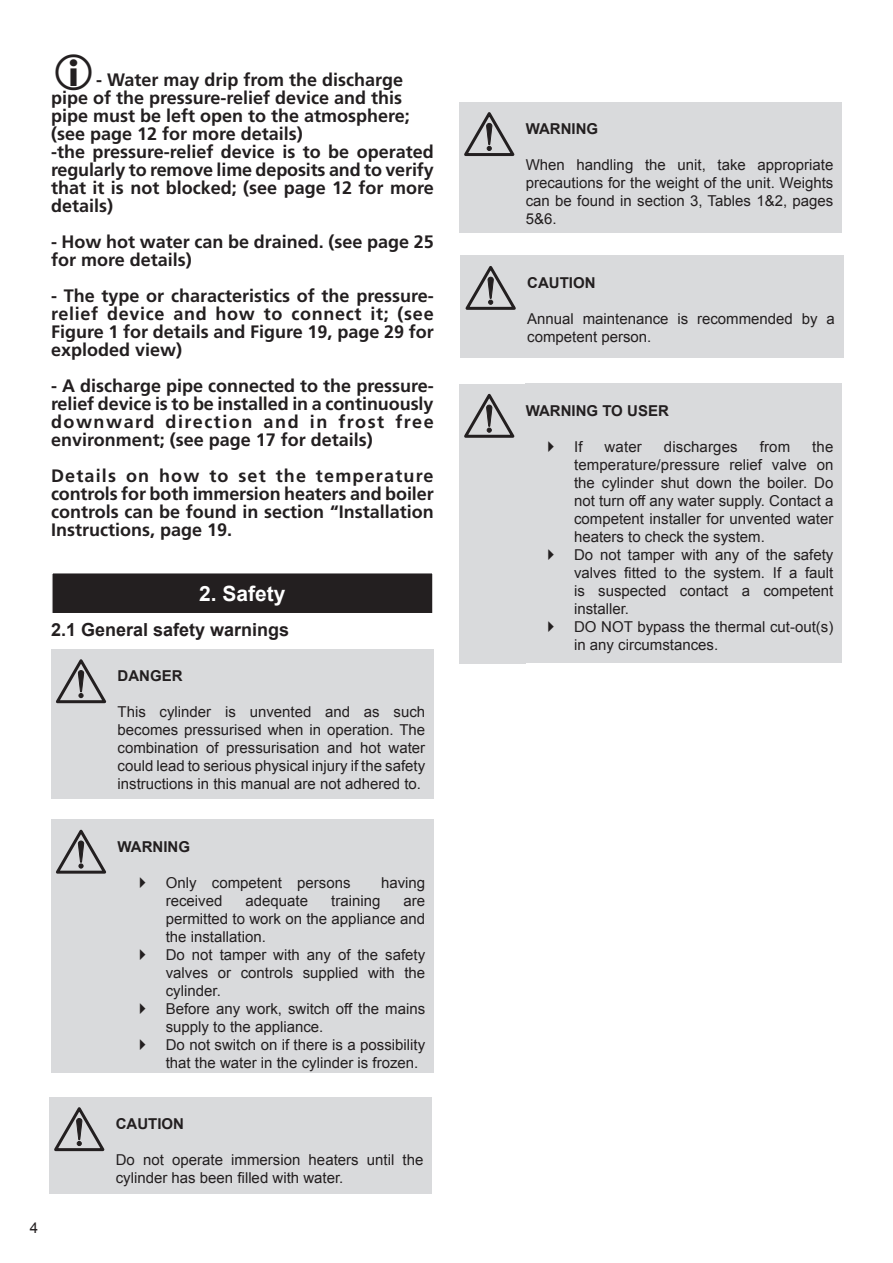
<style>
.page{position:relative;width:893px;height:1263px;background:#fff}
.page>*{position:absolute;margin:0;border:0;box-sizing:border-box;transform-origin:0 0}
.Heading{font:700 21px "Arial";color:#fff}
.Body_text{font:700 18px/18px "Frutiger LT Std";color:#231f20;text-align:justify}
.MF_Body_copy_55Roman{font:700 18px/18px "Frutiger LT Std";color:#231f20}
.Subheading{font:700 18px "Arial";color:#231f20}
.Paragraph_text{font:15px/18px "Arial";color:#231f20;text-align:justify}
.TOC_2{font:700 15px "Arial";color:#231f20}
</style>
<div class="page">
<div style="left:52px;top:573px;width:381px;height:41px;background:#231f20"></div>
<div style="left:51px;top:572px;width:383px;height:42px;border:2px solid #fff"></div>
<div style="left:459px;top:384px;width:67px;height:279px;background:#d9dadc"></div>
<svg style="left:464px;top:393px;width:50px;height:45px"></svg>
<div style="left:526px;top:383px;width:316px;height:280px;background:#d9dadc"></div>
<div style="left:51px;top:820px;width:67px;height:253px;background:#d9dadc"></div>
<svg style="left:56px;top:829px;width:50px;height:45px"></svg>
<div style="left:118px;top:820px;width:316px;height:253px;background:#d9dadc"></div>
<div style="left:51px;top:649px;width:67px;height:149px;background:#d9dadc"></div>
<svg style="left:56px;top:659px;width:50px;height:45px"></svg>
<div style="left:118px;top:649px;width:316px;height:149px;background:#d9dadc"></div>
<div style="left:49px;top:1097px;width:67px;height:96px;background:#d9dadc"></div>
<svg style="left:54px;top:1107px;width:51px;height:45px"></svg>
<div style="left:116px;top:1097px;width:316px;height:96px;background:#d9dadc"></div>
<div style="left:459px;top:102px;width:67px;height:130px;background:#d9dadc"></div>
<svg style="left:464px;top:112px;width:50px;height:44px"></svg>
<div style="left:526px;top:102px;width:316px;height:130px;background:#d9dadc"></div>
<div style="left:461px;top:256px;width:66px;height:102px;background:#d9dadc"></div>
<svg style="left:465px;top:266px;width:51px;height:44px"></svg>
<div style="left:527px;top:256px;width:316px;height:102px;background:#d9dadc"></div>
<p class="MF_Body_copy_55Roman" style="left:51px;top:71px;width:360px;text-indent:45px">- Water may drip from the discharge pipe of the pressure-relief device and this pipe must be left open to the atmosphere; (see page 12 for more details)</p>
<p class="Body_text" style="left:51px;top:143px;width:384px">-the pressure-relief device is to be operated regularly to remove lime deposits and to verify that it is not blocked; (see page 12 for more details)</p>
<p class="Body_text" style="left:51px;top:233px;width:384px">- How hot water can be drained. (see page 25 for more details)</p>
<p class="Body_text" style="left:51px;top:287px;width:384px">- The type or characteristics of the pressure&shy;relief device and how to connect it; (see Figure 1 for details and Figure 19, page 29 for exploded view)</p>
<p class="Body_text" style="left:51px;top:377px;width:384px">- A discharge pipe connected to the pressure&shy;relief device is to be installed in a continuously downward direction and in frost free environment; (see page 17 for details)</p>
<p class="Body_text" style="left:51px;top:467px;width:384px">Details on how to set the temperature controls for both immersion heaters and boiler controls can be found in section “Installation Instructions, page 19.</p>
<p class="Heading" style="left:199px;top:579px;width:88px">2. Safety</p>
<p class="Subheading" style="left:51px;top:618px;width:240px">2.1 General safety warnings</p>
<p class="TOC_2" style="left:118px;top:666px;width:66px">DANGER</p>
<p class="Paragraph_text" style="left:118px;top:703px;width:309px">This cylinder is unvented and as such becomes pressurised when in operation. The combination of pressurisation and hot water could lead to serious physical injury if the safety instructions in this manual are not adhered to.</p>
<p class="Paragraph_text" style="left:30px;top:1219px;width:10px">4</p>
<p class="TOC_2" style="left:118px;top:836px;width:74px">WARNING</p>
<p class="Paragraph_text" style="left:166px;top:874px;width:186px">Only competent persons</p>
<p class="Paragraph_text" style="left:381px;top:874px;width:46px">having</p>
<p class="Paragraph_text" style="left:166px;top:892px;width:58px">received</p>
<p class="Paragraph_text" style="left:246px;top:892px;width:64px">adequate</p>
<p class="Paragraph_text" style="left:331px;top:892px;width:51px">training</p>
<p class="Paragraph_text" style="left:166px;top:892px;width:261px;text-indent:238px">are permitted to work on the appliance and the installation.</p>
<p class="Paragraph_text" style="left:166px;top:946px;width:261px">Do not tamper with any of the safety valves or controls supplied with the cylinder.</p>
<p class="Paragraph_text" style="left:166px;top:1000px;width:261px">Before any work, switch off the mains supply to the appliance.</p>
<p class="Paragraph_text" style="left:166px;top:1036px;width:261px">Do not switch on if there is a possibility that the water in the cylinder is frozen.</p>
<p class="TOC_2" style="left:116px;top:1114px;width:70px">CAUTION</p>
<p class="Paragraph_text" style="left:116px;top:1151px;width:309px">Do not operate immersion heaters until the cylinder has been filled with water.</p>
<p class="TOC_2" style="left:526px;top:119px;width:74px">WARNING</p>
<p class="Paragraph_text" style="left:526px;top:156px;width:309px">When handling the unit, take appropriate precautions for the weight of the unit. Weights can be found in section 3, Tables 1&amp;2, pages 5&amp;6.</p>
<p class="TOC_2" style="left:527px;top:273px;width:70px">CAUTION</p>
<p class="Paragraph_text" style="left:527px;top:310px;width:309px">Annual maintenance is recommended by a competent person.</p>
<p class="TOC_2" style="left:526px;top:400px;width:145px">WARNING TO USER</p>
<p class="Paragraph_text" style="left:574px;top:437px;width:10px">If</p>
<p class="Paragraph_text" style="left:605px;top:437px;width:39px">water</p>
<p class="Paragraph_text" style="left:664px;top:437px;width:75px">discharges</p>
<p class="Paragraph_text" style="left:760px;top:437px;width:32px">from</p>
<p class="Paragraph_text" style="left:574px;top:437px;width:261px;text-indent:238px">the temperature/pressure relief valve on the cylinder shut down the boiler. Do not turn off any water supply. Contact a competent installer for unvented water heaters to check the system.</p>
<p class="Paragraph_text" style="left:574px;top:545px;width:261px">Do not tamper with any of the safety valves fitted to the system. If a fault is suspected contact a competent installer.</p>
<p class="Paragraph_text" style="left:574px;top:617px;width:261px">DO NOT bypass the thermal cut-out(s) in any circumstances.</p>
</div>
